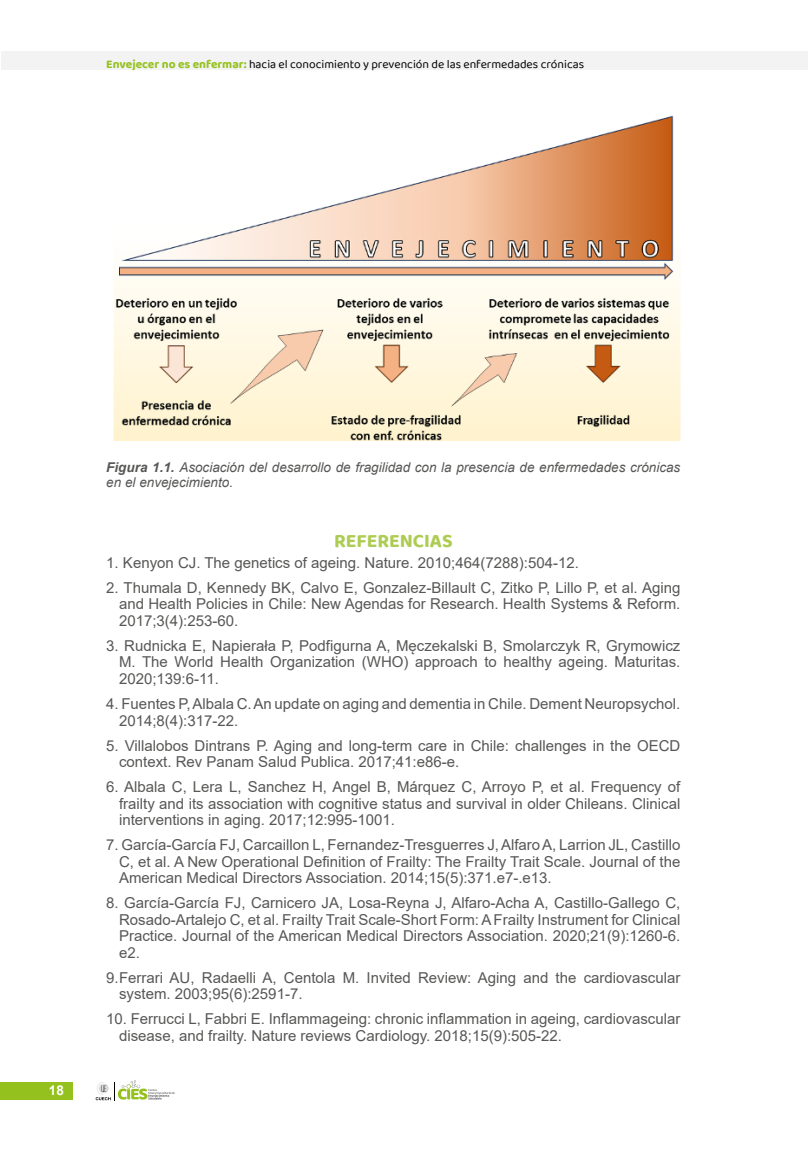
<style>
.page{position:relative;width:808px;height:1149px;background:#fff}
.page>*{position:absolute;margin:0;border:0;box-sizing:border-box;transform-origin:0 0}
.t1{font:700 19.5px "Baloo 2";color:#aecc53}
.t2{font:15px/16.5px "Arial";color:#575756;text-align:justify}
.t3{font:italic 13.5px/15px "Arial";color:#575756}
.t4{font:700 13.5px "Arial";color:#fff}
.t5{font:12px "Baloo 2";color:#000}
.s1{font-weight:700;color:#95c11f}
.s2{font-weight:700}
</style>
<div class="page">
<svg style="left:96px;top:1080px;width:79px;height:19px"></svg>
<div style="left:0;top:1081px;width:72px;height:17px;background:#95c11f"></div>
<div style="left:1px;top:51px;width:806px;height:19px;background:#f3f3f3"></div>
<img style="left:113px;top:115px;width:567px;height:325px">
<p class="t5" style="left:106px;top:56px;width:479px"><span class="s1">Envejecer no es enfermar:</span> hacia el conocimiento y prevención de las enfermedades crónicas</p>
<p class="t4" style="left:49px;top:1080px;width:17px">18</p>
<p class="t3" style="left:106px;top:459px;width:575px"><span class="s2">Figura 1.1.</span> Asociación del desarrollo de fragilidad con la presencia de enfermedades crónicas en el envejecimiento.</p>
<h1 class="t1" style="left:334px;top:529px;width:120px">REFERENCIAS</h1>
<p class="t2" style="left:106px;top:554px;width:474px">1. Kenyon CJ. The genetics of ageing. Nature. 2010;464(7288):504-12.</p>
<p class="t2" style="left:119px;top:579px;width:563px;text-indent:-13px">2. Thumala D, Kennedy BK, Calvo E, Gonzalez-Billault C, Zitko P, Lillo P, et al. Aging and Health Policies in Chile: New Agendas for Research. Health Systems &amp; Reform.<br>2017;3(4):253-60.</p>
<p class="t2" style="left:119px;top:637px;width:563px;text-indent:-13px">3. Rudnicka E, Napierała P, Podfigurna A, Męczekalski B, Smolarczyk R, Grymowicz M. The World Health Organization (WHO) approach to healthy ageing. Maturitas.<br>2020;139:6-11.</p>
<p class="t2" style="left:119px;top:695px;width:563px;text-indent:-13px">4. Fuentes P, Albala C. An update on aging and dementia in Chile. Dement Neuropsychol.<br>2014;8(4):317-22.</p>
<p class="t2" style="left:119px;top:736px;width:563px;text-indent:-13px">5. Villalobos Dintrans P. Aging and long-term care in Chile: challenges in the OECD context. Rev Panam Salud Publica. 2017;41:e86-e.</p>
<p class="t2" style="left:119px;top:778px;width:563px;text-indent:-13px">6. Albala C, Lera L, Sanchez H, Angel B, Márquez C, Arroyo P, et al. Frequency of frailty and its association with cognitive status and survival in older Chileans. Clinical interventions in aging. 2017;12:995-1001.</p>
<p class="t2" style="left:119px;top:836px;width:563px;text-indent:-13px">7. García-García FJ, Carcaillon L, Fernandez-Tresguerres J, Alfaro A, Larrion JL, Castillo C, et al. A New Operational Definition of Frailty: The Frailty Trait Scale. Journal of the American Medical Directors Association. 2014;15(5):371.e7-.e13.</p>
<p class="t2" style="left:119px;top:894px;width:563px;text-indent:-13px">8. García-García FJ, Carnicero JA, Losa-Reyna J, Alfaro-Acha A, Castillo-Gallego C, Rosado-Artalejo C, et al. Frailty Trait Scale-Short Form: A Frailty Instrument for Clinical Practice. Journal of the American Medical Directors Association. 2020;21(9):1260-6. e2.</p>
<p class="t2" style="left:119px;top:968px;width:563px;text-indent:-13px">9.Ferrari AU, Radaelli A, Centola M. Invited Review: Aging and the cardiovascular system. 2003;95(6):2591-7.</p>
<p class="t2" style="left:119px;top:1010px;width:563px;text-indent:-13px">10. Ferrucci L, Fabbri E. Inflammageing: chronic inflammation in ageing, cardiovascular disease, and frailty. Nature reviews Cardiology. 2018;15(9):505-22.</p>
</div>
